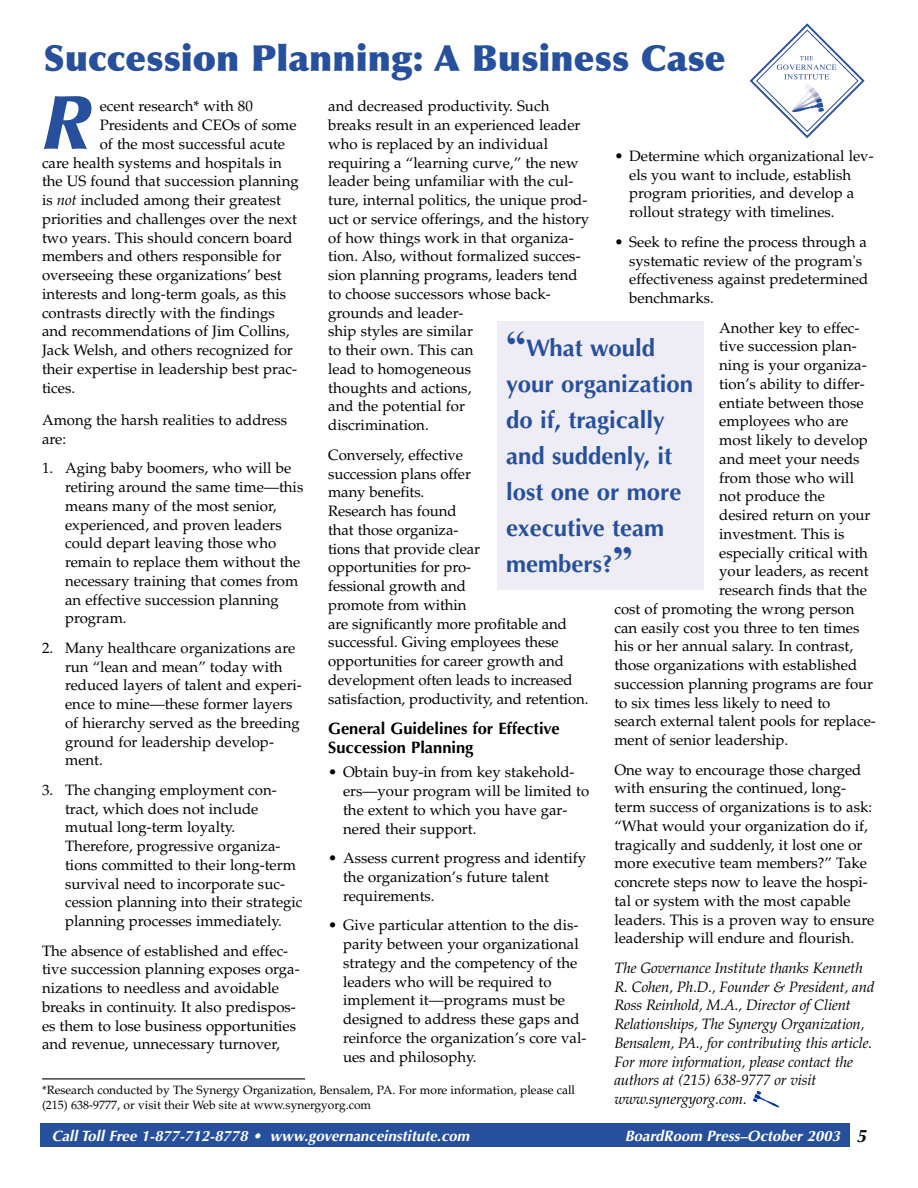
<style>
.page{position:relative;width:918px;height:1188px;background:#fff}
.page>*{position:absolute;margin:0;border:0;box-sizing:border-box;transform-origin:0 0}
.t1{font:italic 900 76.35px "Optima";color:#27509c}
.t2{font:900 36px "Optima";color:#27509c}
.t3{font:700 24px/36px "Optima";color:#27509c}
.t4{font:700 16.5px/19.5px "Optima";color:#000}
.t5{font:15px/18.8px "Palatino";color:#000}
.t6{font:italic 15px/18.8px "Palatino";letter-spacing:-.01em;color:#000}
.t7{font:italic 700 15px "Optima";color:#fff}
.t8{font:12px/14.7px "Palatino";color:#000}
.s1{font-style:italic}
.s2{font-family:"Times New Roman";font-weight:800;font-size:36px}
.s3{font-size:18px;color:#000}
</style>
<div class="page">
<div style="left:40px;top:1123px;width:810px;height:24px;background:#27509c"></div>
<hr style="left:42px;top:1078px;width:263px;height:1px;background:#000">
<img style="left:753px;top:1091px;width:27px;height:17px">
<div style="left:497px;top:322px;width:207px;height:268px;background:#eeecf4"></div>
<svg style="left:749px;top:23px;width:116px;height:116px"></svg>
<h2 class="t2" style="left:44px;top:43px;width:683px">Succession Planning: A Business Case</h2>
<h1 class="t1" style="left:42px;top:92px;width:52px">R</h1>
<p class="t5" style="left:100px;top:99px;width:155px">ecent research* with 80</p>
<p class="t5" style="left:328px;top:99px;width:263px">and decreased productivity. Such breaks result in an experienced leader who is replaced by an individual requiring a “learning curve,” the new leader being unfamiliar with the cul&shy;ture, internal politics, the unique prod&shy;uct or service offerings, and the history of how things work in that organiza&shy;tion. Also, without formalized succes&shy;sion planning programs, leaders tend to choose successors whose back&shy;grounds and leader-<br>ship styles are similar<br>to their own. This can<br>lead to homogeneous<br>thoughts and actions,<br>and the potential for<br>discrimination.</p>
<p class="t5" style="left:328px;top:447px;width:262px">Conversely, effective<br>succession plans offer<br>many benefits.<br>Research has found<br>that those organiza-<br>tions that provide clear<br>opportunities for pro-<br>fessional growth and<br>promote from within<br>are significantly more profitable and successful. Giving employees these opportunities for career growth and development often leads to increased satisfaction, productivity, and retention.</p>
<p class="t4" style="left:328px;top:720px;width:233px">General Guidelines for Effective<br>Succession Planning</p>
<p class="t5" style="left:343px;top:765px;width:248px;text-indent:-15px">• Obtain buy-in from key stakehold&shy;ers—your program will be limited to the extent to which you have gar&shy;nered their support.</p>
<p class="t5" style="left:343px;top:851px;width:244px;text-indent:-15px">• Assess current progress and identify the organization’s future talent requirements.</p>
<p class="t5" style="left:343px;top:918px;width:245px;text-indent:-15px">• Give particular attention to the dis&shy;parity between your organizational strategy and the competency of the leaders who will be required to implement it—programs must be designed to address these gaps and reinforce the organization’s core val&shy;ues and philosophy.</p>
<p class="t5" style="left:100px;top:117px;width:198px">Presidents and CEOs of some</p>
<p class="t5" style="left:100px;top:136px;width:187px">of the most successful acute</p>
<p class="t5" style="left:42px;top:155px;width:241px">care health systems and hospitals in</p>
<p class="t5" style="left:42px;top:174px;width:258px">the US found that succession planning</p>
<p class="t5" style="left:42px;top:192px;width:241px">is <span class="s1">not</span> included among their greatest</p>
<p class="t5" style="left:42px;top:211px;width:257px">priorities and challenges over the next</p>
<p class="t5" style="left:42px;top:230px;width:252px">two years. This should concern board</p>
<p class="t5" style="left:42px;top:249px;width:241px">members and others responsible for</p>
<p class="t5" style="left:42px;top:267px;width:241px">overseeing these organizations’ best</p>
<p class="t5" style="left:42px;top:286px;width:246px">interests and long-term goals, as this</p>
<p class="t5" style="left:42px;top:305px;width:234px">contrasts directly with the findings</p>
<p class="t5" style="left:42px;top:324px;width:249px">and recommendations of Jim Collins,</p>
<p class="t5" style="left:42px;top:342px;width:252px">Jack Welsh, and others recognized for</p>
<p class="t5" style="left:42px;top:361px;width:257px">their expertise in leadership best prac-</p>
<p class="t5" style="left:42px;top:380px;width:35px">tices.</p>
<p class="t5" style="left:42px;top:412px;width:247px">Among the harsh realities to address are:</p>
<p class="t5" style="left:65px;top:461px;width:240px;text-indent:-23px">1. Aging baby boomers, who will be retiring around the same time—this means many of the most senior, experienced, and proven leaders could depart leaving those who remain to replace them without the necessary training that comes from an effective succession planning program.</p>
<p class="t5" style="left:65px;top:640px;width:238px;text-indent:-23px">2. Many healthcare organizations are run “lean and mean” today with reduced layers of talent and experi&shy;ence to mine—these former layers of hierarchy served as the breeding ground for leadership develop&shy;ment.</p>
<p class="t5" style="left:65px;top:782px;width:239px;text-indent:-23px">3. The changing employment con&shy;tract, which does not include mutual long-term loyalty.<br>Therefore, progressive organiza&shy;tions committed to their long-term survival need to incorporate suc&shy;cession planning into their strategic planning processes immediately.</p>
<p class="t5" style="left:42px;top:943px;width:259px">The absence of established and effec&shy;tive succession planning exposes orga&shy;nizations to needless and avoidable breaks in continuity. It also predispos&shy;es them to lose business opportunities and revenue, unnecessary turnover,</p>
<p class="t5" style="left:629px;top:148px;width:246px;text-indent:-15px">• Determine which organizational lev&shy;els you want to include, establish program priorities, and develop a rollout strategy with timelines.</p>
<p class="t5" style="left:629px;top:234px;width:241px;text-indent:-15px">• Seek to refine the process through a systematic review of the program's effectiveness against predetermined benchmarks.</p>
<p class="t5" style="left:719px;top:320px;width:142px">Another key to effec-</p>
<p class="t5" style="left:719px;top:339px;width:139px">tive succession plan-</p>
<p class="t5" style="left:719px;top:357px;width:149px">ning is your organiza-</p>
<p class="t5" style="left:719px;top:376px;width:147px">tion’s ability to differ-</p>
<p class="t5" style="left:719px;top:395px;width:146px">entiate between those</p>
<p class="t5" style="left:719px;top:414px;width:131px">employees who are</p>
<p class="t5" style="left:719px;top:432px;width:150px">most likely to develop</p>
<p class="t5" style="left:719px;top:451px;width:142px">and meet your needs</p>
<p class="t5" style="left:719px;top:470px;width:136px">from those who will</p>
<p class="t5" style="left:719px;top:489px;width:107px">not produce the</p>
<p class="t5" style="left:719px;top:507px;width:153px">desired return on your</p>
<p class="t5" style="left:719px;top:526px;width:127px">investment. This is</p>
<p class="t5" style="left:719px;top:545px;width:150px">especially critical with</p>
<p class="t5" style="left:719px;top:564px;width:151px">your leaders, as recent</p>
<p class="t5" style="left:719px;top:582px;width:149px">research finds that the</p>
<p class="t5" style="left:614px;top:601px;width:242px">cost of promoting the wrong person</p>
<p class="t5" style="left:614px;top:620px;width:247px">can easily cost you three to ten times</p>
<p class="t5" style="left:614px;top:639px;width:240px">his or her annual salary. In contrast,</p>
<p class="t5" style="left:614px;top:657px;width:244px">those organizations with established</p>
<p class="t5" style="left:614px;top:676px;width:260px">succession planning programs are four</p>
<p class="t5" style="left:614px;top:695px;width:218px">to six times less likely to need to</p>
<p class="t5" style="left:614px;top:714px;width:263px">search external talent pools for replace-</p>
<p class="t5" style="left:614px;top:732px;width:175px">ment of senior leadership.</p>
<p class="t5" style="left:614px;top:762px;width:261px">One way to encourage those charged with ensuring the continued, long&shy;term success of organizations is to ask: “What would your organization do if, tragically and suddenly, it lost one or more executive team members?” Take concrete steps now to leave the hospi&shy;tal or system with the most capable leaders. This is a proven way to ensure leadership will endure and flourish.</p>
<p class="t6" style="left:614px;top:960px;width:262px">The Governance Institute thanks Kenneth R. Cohen, Ph.D., Founder &amp; President, and Ross Reinhold, M.A., Director of Client Relationships, The Synergy Organization, Bensalem, PA., for contributing this article.<br>For more information, please contact the authors at (215) 638-9777 or visit www.synergyorg.com.</p>
<h3 class="t3" style="left:506px;top:332px;width:188px"><span class="s2">“</span>What would your organization do if, tragically and suddenly, it lost one or more executive team members?<span class="s2">”</span></h3>
<p class="t8" style="left:42px;top:1084px;width:535px">*Research conducted by The Synergy Organization, Bensalem, PA. For more information, please call (215) 638-9777, or visit their Web site at www.synergyorg.com</p>
<p class="t7" style="left:52px;top:1130px;width:419px">Call Toll Free 1-877-712-8778 • www.governanceinstitute.com</p>
<p class="t7" style="left:625px;top:1129px;width:243px">BoardRoom Press–October 2003 <span class="s3">5</span></p>
</div>
